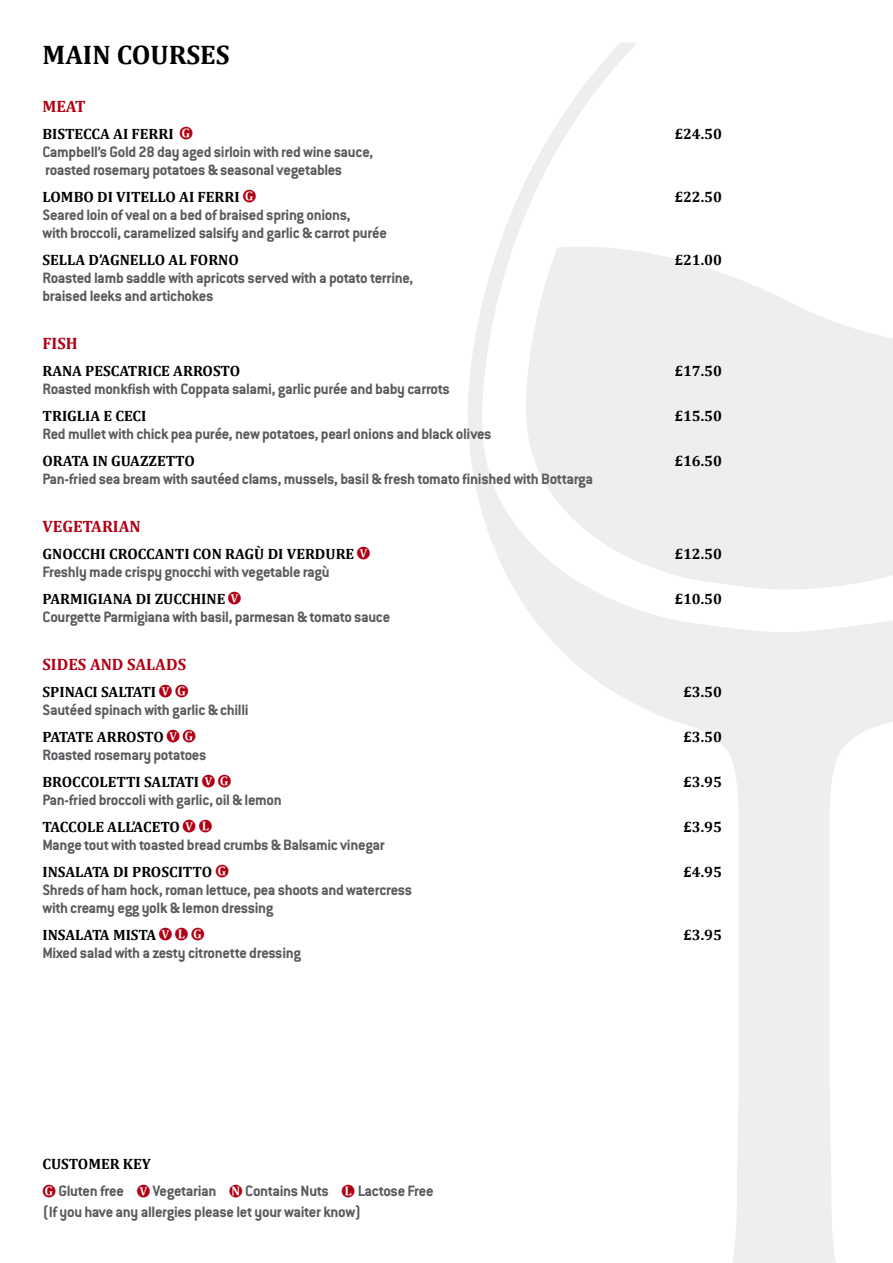
<style>
.page{position:relative;width:893px;height:1263px;background:#fff}
.page>*{position:absolute;margin:0;border:0;box-sizing:border-box;transform-origin:0 0}
.t1{font:700 27px "Cambria";color:#000}
.t2{font:700 16.5px/18px "Conduit ITC Std";letter-spacing:-.02em;color:#5a5b5e}
.t3{font:700 16.5px "Cambria";color:#b10015}
.t4{font:700 15px "Cambria";color:#000}
</style>
<div class="page">
<svg style="left:468px;top:43px;width:425px;height:1220px"></svg>
<svg style="left:524px;top:244px;width:369px;height:346px;fill:#eeeeef"></svg>
<h1 class="t1" style="left:43px;top:35px;width:189px">MAIN COURSES</h1>
<p class="t3" style="left:43px;top:94px;width:45px">MEAT</p>
<p class="t4" style="left:43px;top:123px;width:131px">BISTECCA AI FERRI</p>
<p class="t4" style="left:675px;top:123px;width:49px">£24.50</p>
<p class="t2" style="left:43px;top:142px;width:332px">Campbell’s Gold 28 day aged sirloin with red wine sauce, roasted rosemary potatoes &amp; seasonal vegetables</p>
<p class="t4" style="left:43px;top:186px;width:174px">LOMBO DI VITELLO AI FERR</p>
<p class="t4" style="left:234px;top:186px;width:7px">I</p>
<p class="t4" style="left:675px;top:186px;width:49px">£22.50</p>
<p class="t2" style="left:43px;top:205px;width:346px">Seared loin of veal on a bed of braised spring onions,<br>with broccoli, caramelized salsify and garlic &amp; carrot purée</p>
<p class="t4" style="left:43px;top:249px;width:198px">SELLA D’AGNELLO AL FORNO</p>
<p class="t4" style="left:675px;top:249px;width:49px">£21.00</p>
<p class="t2" style="left:43px;top:268px;width:372px">Roasted lamb saddle with apricots served with a potato terrine, braised leeks and artichokes</p>
<p class="t3" style="left:43px;top:331px;width:35px">FISH</p>
<p class="t4" style="left:43px;top:360px;width:62px">RANA PESCATR</p>
<p class="t4" style="left:147px;top:360px;width:94px">ICE ARROSTO</p>
<p class="t4" style="left:675px;top:360px;width:49px">£17.50</p>
<p class="t2" style="left:43px;top:379px;width:409px">Roasted monkfish with Coppata salami, garlic purée and baby carrots</p>
<p class="t4" style="left:43px;top:405px;width:105px">TRIGLIA E CECI</p>
<p class="t4" style="left:675px;top:405px;width:49px">£15.50</p>
<p class="t2" style="left:43px;top:424px;width:451px">Red mullet with chick pea purée, new potatoes, pearl onions and black olives</p>
<p class="t4" style="left:43px;top:450px;width:11px">ORATA</p>
<p class="t4" style="left:92px;top:450px;width:104px">IN GUAZZETTO</p>
<p class="t4" style="left:675px;top:450px;width:49px">£16.50</p>
<p class="t2" style="left:43px;top:469px;width:552px">Pan-fried sea bream with sautéed clams, mussels, basil &amp; fresh tomato finished with Bottarga</p>
<p class="t3" style="left:43px;top:514px;width:98px">VEGETARIAN</p>
<p class="t4" style="left:43px;top:543px;width:255px">GNOCCHI CROCCANTI CON RAGÙ DI VER</p>
<p class="t4" style="left:315px;top:543px;width:31px">DURE</p>
<p class="t4" style="left:675px;top:543px;width:49px">£12.50</p>
<p class="t2" style="left:43px;top:562px;width:289px">Freshly made crispy gnocchi with vegetable ragù</p>
<p class="t4" style="left:43px;top:588px;width:183px">PARMIGIANA DI ZUCCHINE</p>
<p class="t4" style="left:675px;top:588px;width:49px">£10.50</p>
<p class="t2" style="left:43px;top:607px;width:349px">Courgette Parmigiana with basil, parmesan &amp; tomato sauce</p>
<p class="t3" style="left:43px;top:652px;width:145px">SIDES AND SALADS</p>
<p class="t4" style="left:43px;top:681px;width:115px">SPINACI SALTATI</p>
<p class="t4" style="left:684px;top:681px;width:40px">£3.50</p>
<p class="t2" style="left:43px;top:700px;width:208px">Sautéed spinach with garlic &amp; chilli</p>
<p class="t4" style="left:43px;top:726px;width:18px">PATATE</p>
<p class="t4" style="left:97px;top:726px;width:68px">ARROSTO</p>
<p class="t4" style="left:684px;top:726px;width:40px">£3.50</p>
<p class="t2" style="left:43px;top:745px;width:165px">Roasted rosemary potatoes</p>
<p class="t4" style="left:43px;top:771px;width:76px">BROCCOLETT</p>
<p class="t4" style="left:136px;top:771px;width:65px">I SALTAT I</p>
<p class="t4" style="left:684px;top:771px;width:40px">£3.95</p>
<p class="t2" style="left:43px;top:790px;width:241px">Pan-fried broccoli with garlic, oil &amp; lemon</p>
<p class="t4" style="left:43px;top:816px;width:102px">TACCOLE ALL’ACET</p>
<p class="t4" style="left:170px;top:816px;width:12px">O</p>
<p class="t4" style="left:684px;top:816px;width:40px">£3.95</p>
<p class="t2" style="left:43px;top:835px;width:344px">Mange tout with toasted bread crumbs &amp; Balsamic vinegar</p>
<p class="t4" style="left:43px;top:861px;width:51px">INSALATA</p>
<p class="t4" style="left:113px;top:861px;width:101px">DI PROSCITTO</p>
<p class="t4" style="left:684px;top:861px;width:40px">£4.95</p>
<p class="t2" style="left:43px;top:880px;width:371px">Shreds of ham hock, roman lettuce, pea shoots and watercress with creamy egg yolk &amp; lemon dressing</p>
<p class="t4" style="left:43px;top:924px;width:51px">INSALATA</p>
<p class="t4" style="left:113px;top:924px;width:28px">MISTA</p>
<p class="t4" style="left:684px;top:924px;width:40px">£3.95</p>
<p class="t2" style="left:43px;top:943px;width:260px">Mixed salad with a zesty citronette dressing</p>
<p class="t4" style="left:43px;top:1154px;width:110px">CUSTOMER KEY</p>
<p class="t2" style="left:59px;top:1182px;width:67px">Gluten free</p>
<p class="t2" style="left:153px;top:1182px;width:65px">Vegetarian</p>
<p class="t2" style="left:245px;top:1182px;width:85px">Contains Nuts</p>
<p class="t2" style="left:43px;top:1180px;width:393px;line-height:21px;text-indent:315px">Lactose Free (If you have any allergies please let your waiter know)</p>
</div>
